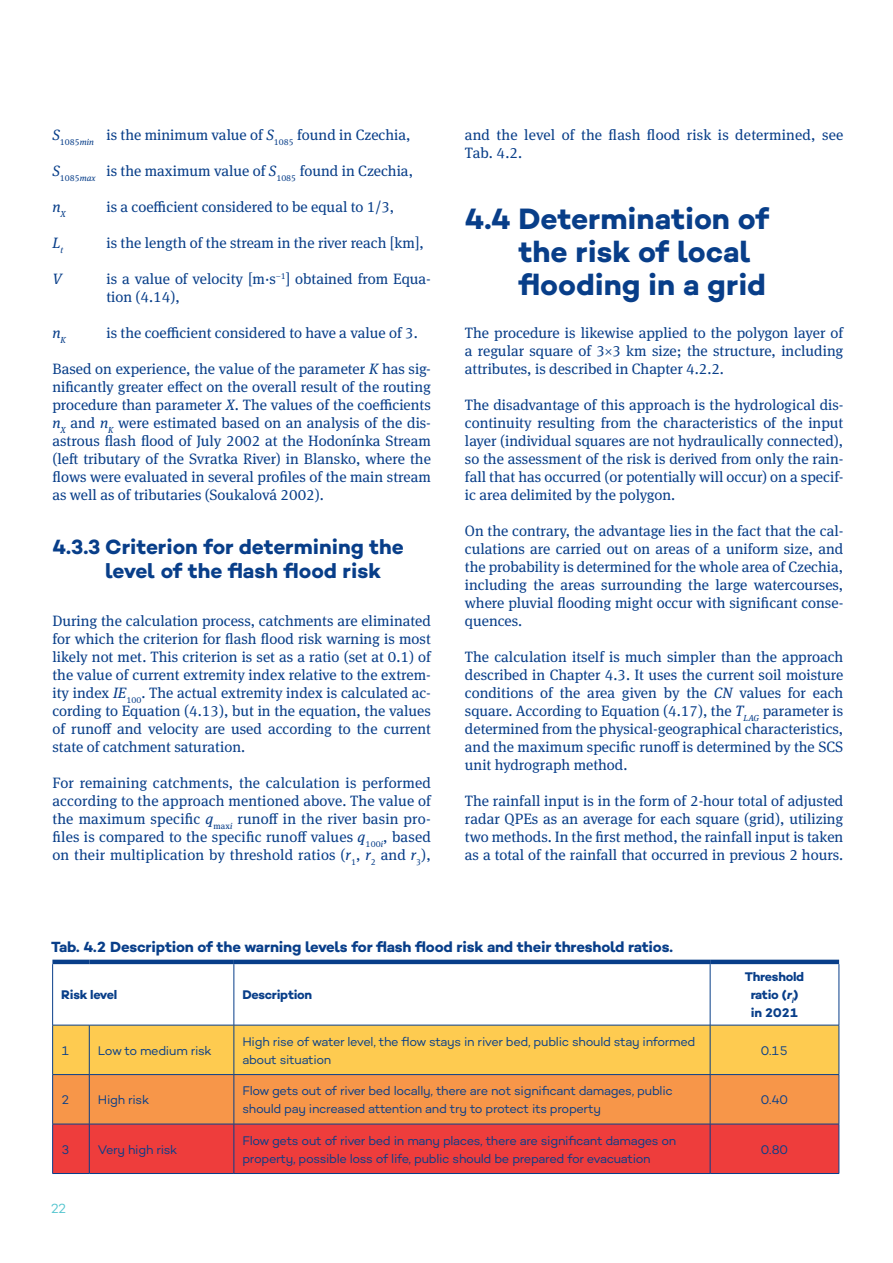
<style>
.page{position:relative;width:893px;height:1263px;background:#fff}
.page>*{position:absolute;margin:0;border:0;box-sizing:border-box;transform-origin:0 0}
.t1{font:700 30px/33px "Campton";color:#083e89}
.t2{font:700 21px/24px "Campton";color:#083e89}
.t3{font:15px/18px "Meta Serif Pro";color:#083e89;text-align:justify}
.t4{font:700 15px "Campton";letter-spacing:-.015em;color:#083e89}
.t5{font:italic 15px "Meta Serif Pro";color:#083e89}
.t6{font:13.5px "Campton";color:#54c5cf}
.t7{font:12.75px/18px "Campton";letter-spacing:-.025em;color:#083e89}
.t8{font:700 12.75px/18px "Campton";letter-spacing:-.025em;color:#083e89;text-align:center}
.s1{font-style:italic}
</style>
<div class="page">
<svg style="left:53px;top:964px;width:786px;height:61px"></svg>
<svg style="left:53px;top:1026px;width:786px;height:147px"></svg>
<hr style="left:234px;top:964px;width:1px;height:61px;background:#083e89">
<hr style="left:710px;top:964px;width:1px;height:61px;background:#083e89">
<hr style="left:52px;top:1025px;width:37px;height:1px;background:#083e89">
<hr style="left:89px;top:1025px;width:145px;height:1px;background:#083e89">
<hr style="left:89px;top:1025px;width:1px;height:49px;background:#083e89">
<hr style="left:234px;top:1025px;width:476px;height:1px;background:#083e89">
<hr style="left:234px;top:1025px;width:1px;height:49px;background:#083e89">
<hr style="left:710px;top:1025px;width:129px;height:1px;background:#083e89">
<hr style="left:710px;top:1025px;width:1px;height:49px;background:#083e89">
<hr style="left:52px;top:1074px;width:37px;height:1px;background:#083e89">
<hr style="left:89px;top:1074px;width:145px;height:1px;background:#083e89">
<hr style="left:89px;top:1075px;width:1px;height:49px;background:#083e89">
<hr style="left:234px;top:1074px;width:476px;height:1px;background:#083e89">
<hr style="left:234px;top:1075px;width:1px;height:49px;background:#083e89">
<hr style="left:710px;top:1074px;width:129px;height:1px;background:#083e89">
<hr style="left:710px;top:1075px;width:1px;height:49px;background:#083e89">
<hr style="left:52px;top:1124px;width:37px;height:1px;background:#083e89">
<hr style="left:89px;top:1124px;width:145px;height:1px;background:#083e89">
<hr style="left:89px;top:1124px;width:1px;height:49px;background:#083e89">
<hr style="left:234px;top:1124px;width:476px;height:1px;background:#083e89">
<hr style="left:234px;top:1124px;width:1px;height:49px;background:#083e89">
<hr style="left:710px;top:1124px;width:129px;height:1px;background:#083e89">
<hr style="left:710px;top:1124px;width:1px;height:49px;background:#083e89">
<hr style="left:52px;top:1173px;width:37px;height:1px;background:#083e89">
<hr style="left:89px;top:1173px;width:145px;height:1px;background:#083e89">
<hr style="left:234px;top:1173px;width:476px;height:1px;background:#083e89">
<hr style="left:710px;top:1173px;width:129px;height:1px;background:#083e89">
<hr style="left:52px;top:964px;width:1px;height:61px;background:#083e89">
<hr style="left:839px;top:964px;width:1px;height:61px;background:#083e89">
<hr style="left:52px;top:1025px;width:1px;height:49px;background:#083e89">
<hr style="left:839px;top:1025px;width:1px;height:49px;background:#083e89">
<hr style="left:52px;top:1075px;width:1px;height:49px;background:#083e89">
<hr style="left:839px;top:1075px;width:1px;height:49px;background:#083e89">
<hr style="left:52px;top:1124px;width:1px;height:49px;background:#083e89">
<hr style="left:839px;top:1124px;width:1px;height:49px;background:#083e89">
<hr style="left:52px;top:960px;width:37px;height:4px;background:#083e89">
<hr style="left:89px;top:960px;width:145px;height:4px;background:#083e89">
<hr style="left:234px;top:960px;width:476px;height:4px;background:#083e89">
<hr style="left:710px;top:960px;width:129px;height:4px;background:#083e89">
<p class="t3" style="left:52px;top:125px;width:360px"><span class="s1">S</span><sub>1085</sub><sub>min</sub> is the minimum value of <span class="s1">S</span><sub>1085</sub> found in Czechia,</p>
<p class="t3" style="left:52px;top:161px;width:362px"><span class="s1">S</span><sub>1085</sub><sub>max</sub> is the maximum value of <span class="s1">S</span><sub>1085</sub> found in Czechia,</p>
<p class="t5" style="left:52px;top:196px;width:15px">n<sub>X</sub></p>
<p class="t3" style="left:106px;top:197px;width:289px">is a coefficient considered to be equal to 1/3,</p>
<p class="t5" style="left:52px;top:232px;width:12px">L<sub>t</sub></p>
<p class="t3" style="left:106px;top:233px;width:319px">is the length of the stream in the river reach [km],</p>
<p class="t5" style="left:52px;top:268px;width:11px">V</p>
<p class="t3" style="left:106px;top:269px;width:326px">is a value of velocity [m·s<sup>–1</sup>] obtained from Equa&shy;tion (4.14),</p>
<p class="t5" style="left:52px;top:322px;width:15px">n<sub>K</sub></p>
<p class="t3" style="left:106px;top:323px;width:313px">is the coefficient considered to have a value of 3.</p>
<p class="t3" style="left:52px;top:359px;width:380px">Based on experience, the value of the parameter <span class="s1">K</span> has sig&shy;nificantly greater effect on the overall result of the routing procedure than parameter <span class="s1">X</span>. The values of the coefficients <span class="s1">n</span><sub>X</sub> and <span class="s1">n</span><sub>K</sub> were estimated based on an analysis of the dis&shy;astrous flash flood of July 2002 at the Hodonínka Stream (left tributary of the Svratka River) in Blansko, where the flows were evaluated in several profiles of the main stream as well as of tributaries (Soukalová 2002).</p>
<h2 class="t2" style="left:105px;top:535px;width:300px;text-indent:-53px">4.3.3 Criterion for determining the level of the flash flood risk</h2>
<p class="t3" style="left:52px;top:611px;width:380px">During the calculation process, catchments are eliminated for which the criterion for flash flood risk warning is most likely not met. This criterion is set as a ratio (set at 0.1) of the value of current extremity index relative to the extrem&shy;ity index <span class="s1">IE</span><sub>100</sub>. The actual extremity index is calculated ac&shy;cording to Equation (4.13), but in the equation, the values of runoff and velocity are used according to the current state of catchment saturation.</p>
<p class="t3" style="left:52px;top:773px;width:380px">For remaining catchments, the calculation is performed according to the approach mentioned above. The value of the maximum specific <span class="s1">q</span><sub>max</sub><sub>i</sub> runoff in the river basin pro&shy;files is compared to the specific runoff values <span class="s1">q</span><sub>100</sub><sub>i</sub>, based on their multiplication by threshold ratios (<span class="s1">r</span><sub>1</sub>, <span class="s1">r</span><sub>2</sub> and <span class="s1">r</span><sub>3</sub>),</p>
<p class="t3" style="left:465px;top:125px;width:380px">and the level of the flash flood risk is determined, see<br>Tab. 4.2.</p>
<h1 class="t1" style="left:518px;top:202px;width:252px;text-indent:-54px">4.4 Determination of the risk of local flooding in a grid</h1>
<p class="t3" style="left:465px;top:323px;width:380px">The procedure is likewise applied to the polygon layer of a regular square of 3×3 km size; the structure, including attributes, is described in Chapter 4.2.2.</p>
<p class="t3" style="left:465px;top:395px;width:380px">The disadvantage of this approach is the hydrological dis&shy;continuity resulting from the characteristics of the input layer (individual squares are not hydraulically connected), so the assessment of the risk is derived from only the rain&shy;fall that has occurred (or potentially will occur) on a specif&shy;ic area delimited by the polygon.</p>
<p class="t3" style="left:465px;top:521px;width:380px">On the contrary, the advantage lies in the fact that the cal&shy;culations are carried out on areas of a uniform size, and the probability is determined for the whole area of Czechia, including the areas surrounding the large watercourses, where pluvial flooding might occur with significant conse&shy;quences.</p>
<p class="t3" style="left:465px;top:647px;width:380px">The calculation itself is much simpler than the approach described in Chapter 4.3. It uses the current soil moisture conditions of the area given by the <span class="s1">CN</span> values for each square. According to Equation (4.17), the <span class="s1">T</span><sub>LAG</sub> parameter is determined from the physical-geographical characteristics, and the maximum specific runoff is determined by the SCS unit hydrograph method.</p>
<p class="t3" style="left:465px;top:791px;width:380px">The rainfall input is in the form of 2-hour total of adjusted radar QPEs as an average for each square (grid), utilizing two methods. In the first method, the rainfall input is taken as a total of the rainfall that occurred in previous 2 hours.</p>
<p class="t4" style="left:51px;top:937px;width:623px">Tab. 4.2 Description of the warning levels for flash flood risk and their threshold ratios.</p>
<p class="t8" style="left:61px;top:985px;width:58px">Risk level</p>
<p class="t8" style="left:242px;top:985px;width:71px">Description</p>
<p class="t8" style="left:745px;top:967px;width:61px">Threshold ratio (<span class="s1">r</span><sub>i</sub>) in 2021</p>
<p class="t7" style="left:61px;top:1041px;width:10px">1</p>
<p class="t7" style="left:98px;top:1041px;width:115px">Low to medium risk</p>
<p class="t7" style="left:242px;top:1032px;width:455px">High rise of water level, the flow stays in river bed, public should stay informed about situation</p>
<p class="t7" style="left:761px;top:1041px;width:29px">0.15</p>
<p class="t7" style="left:61px;top:1091px;width:10px">2</p>
<p class="t7" style="left:98px;top:1091px;width:53px">High risk</p>
<p class="t7" style="left:242px;top:1082px;width:432px">Flow gets out of river bed locally, there are not significant damages, public should pay increased attention and try to protect its property</p>
<p class="t7" style="left:761px;top:1091px;width:29px">0.40</p>
<p class="t7" style="left:61px;top:1140px;width:10px">3</p>
<p class="t7" style="left:98px;top:1140px;width:81px">Very high risk</p>
<p class="t7" style="left:242px;top:1131px;width:435px">Flow gets out of river bed in many places, there are significant damages on property, possible loss of life, public should be prepared for evacuation</p>
<p class="t7" style="left:761px;top:1140px;width:29px">0.80</p>
<p class="t6" style="left:51px;top:1200px;width:17px">22</p>
</div>
